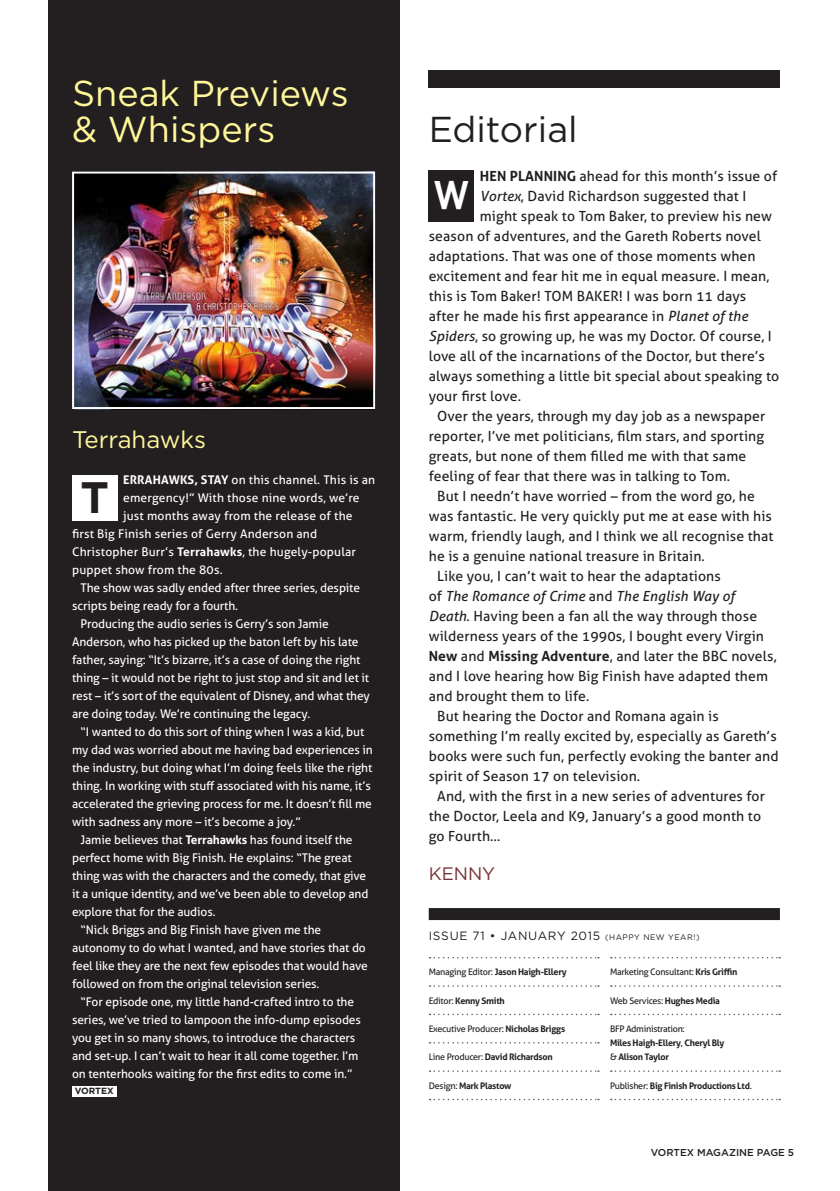
<style>
.page{position:relative;width:840px;height:1191px;background:#fff}
.page>*{position:absolute;margin:0;border:0;box-sizing:border-box;transform-origin:0 0}
.t1{font:700 44px "Gotham";color:#231f20}
.t2{font:700 40px "Gotham";color:#fff;scale:.8 1}
.t3{font:36px/36px "Gotham";color:#fff79a}
.t4{font:36px "Gotham";color:#231f20}
.t5{font:24px "Gotham";color:#fff79a}
.t6{font:18px "Gotham";color:#783035}
.t7{font:14px "Aller";letter-spacing:.01em;color:#231f20}
.t8{font:italic 14px "Aller";letter-spacing:.01em;color:#231f20}
.t9{font:12px "Aller";letter-spacing:-.01em;color:#fff}
.t10{font:12px "Aller";letter-spacing:.01em;color:#fff}
.t11{font:12px "Gotham";letter-spacing:.06em;color:#231f20}
.t12{font:500 10px "Gotham";color:#231f20}
.t13{font:700 9px/14px "Aller";letter-spacing:-.03em;color:#231f20}
.t14{font:9px "Aller";letter-spacing:-.03em;color:#231f20}
.t15{font:700 9px "Gotham";color:#231f20}
.s1{font-weight:700}
.s2{font-style:italic}
.s3{font-style:normal}
.s4{font-size:8px}
.s5{font-weight:400}
</style>
<div class="page">
<div style="left:48px;top:0;width:351px;height:1191px;background:#231f20"></div>
<div style="left:428px;top:170px;width:46px;height:51px;background:#231f20"></div>
<div style="left:72px;top:475px;width:45px;height:45px;background:#fff"></div>
<div style="left:72px;top:1086px;width:44px;height:10px;background:#fff"></div>
<div style="left:428px;top:70px;width:351px;height:17px;background:#231f20"></div>
<svg style="left:429px;top:957px;width:169px;height:1px"></svg>
<svg style="left:429px;top:985px;width:169px;height:1px"></svg>
<svg style="left:429px;top:1013px;width:169px;height:2px"></svg>
<svg style="left:429px;top:1042px;width:169px;height:1px"></svg>
<svg style="left:429px;top:1070px;width:169px;height:2px"></svg>
<svg style="left:429px;top:1098px;width:169px;height:2px"></svg>
<svg style="left:610px;top:957px;width:169px;height:1px"></svg>
<svg style="left:610px;top:985px;width:169px;height:1px"></svg>
<svg style="left:610px;top:1013px;width:169px;height:2px"></svg>
<svg style="left:610px;top:1070px;width:169px;height:2px"></svg>
<svg style="left:610px;top:1098px;width:169px;height:2px"></svg>
<div style="left:428px;top:908px;width:351px;height:12px;background:#231f20"></div>
<img style="left:75px;top:174px;width:297px;height:232px">
<div style="left:72px;top:171px;width:303px;height:238px;border:2px solid #fff"></div>
<h3 class="t3" style="left:72px;top:75px;width:278px">Sneak Previews &amp; Whispers</h3>
<h3 class="t5" style="left:72px;top:426px;width:135px">Terrahawks</h3>
<h1 class="t1" style="left:80px;top:472px;width:30px">T</h1>
<p class="t10" style="left:123px;top:472px;width:253px"><span class="s1">ERRAHAWKS, STAY</span> on this channel. This is an</p>
<p class="t10" style="left:123px;top:490px;width:238px">emergency!” With those nine words, we’re</p>
<p class="t10" style="left:123px;top:508px;width:231px">just months away from the release of the</p>
<p class="t10" style="left:72px;top:526px;width:246px">first Big Finish series of Gerry Anderson and</p>
<p class="t10" style="left:72px;top:544px;width:285px">Christopher Burr’s <span class="s1">Terrahawks</span>, the hugely-popular</p>
<p class="t10" style="left:72px;top:562px;width:152px">puppet show from the 80s.</p>
<p class="t9" style="left:81px;top:580px;width:281px">The show was sadly ended after three series, despite</p>
<p class="t9" style="left:72px;top:598px;width:167px">scripts being ready for a fourth.</p>
<p class="t9" style="left:81px;top:616px;width:249px">Producing the audio series is Gerry’s son Jamie</p>
<p class="t9" style="left:72px;top:634px;width:288px">Anderson, who has picked up the baton left by his late</p>
<p class="t9" style="left:72px;top:652px;width:290px">father, saying: “It’s bizarre, it’s a case of doing the right</p>
<p class="t9" style="left:72px;top:670px;width:298px">thing – it would not be right to just stop and sit and let it</p>
<p class="t9" style="left:72px;top:688px;width:299px">rest – it’s sort of the equivalent of Disney, and what they</p>
<p class="t9" style="left:72px;top:706px;width:239px">are doing today. We’re continuing the legacy.</p>
<p class="t9" style="left:81px;top:724px;width:285px">“I wanted to do this sort of thing when I was a kid, but</p>
<p class="t9" style="left:72px;top:742px;width:302px">my dad was worried about me having bad experiences in</p>
<p class="t9" style="left:72px;top:760px;width:301px">the industry, but doing what I’m doing feels like the right</p>
<p class="t9" style="left:72px;top:778px;width:300px">thing. In working with stuff associated with his name, it’s</p>
<p class="t9" style="left:72px;top:796px;width:301px">accelerated the grieving process for me. It doesn’t fill me</p>
<p class="t9" style="left:72px;top:814px;width:230px">with sadness any more – it’s become a joy.”</p>
<p class="t9" style="left:81px;top:832px;width:273px">Jamie believes that <span class="s1">Terrahawks</span> has found itself the</p>
<p class="t9" style="left:72px;top:850px;width:281px">perfect home with Big Finish. He explains: “The great</p>
<p class="t9" style="left:72px;top:868px;width:295px">thing was with the characters and the comedy, that give</p>
<p class="t9" style="left:72px;top:886px;width:298px">it a unique identity, and we’ve been able to develop and</p>
<p class="t9" style="left:72px;top:904px;width:145px">explore that for the audios.</p>
<p class="t9" style="left:81px;top:922px;width:242px">“Nick Briggs and Big Finish have given me the</p>
<p class="t9" style="left:72px;top:940px;width:295px">autonomy to do what I wanted, and have stories that do</p>
<p class="t9" style="left:72px;top:958px;width:297px">feel like they are the next few episodes that would have</p>
<p class="t9" style="left:72px;top:976px;width:249px">followed on from the original television series.</p>
<p class="t9" style="left:81px;top:994px;width:275px">“For episode one, my little hand-crafted intro to the</p>
<p class="t9" style="left:72px;top:1012px;width:290px">series, we’ve tried to lampoon the info-dump episodes</p>
<p class="t9" style="left:72px;top:1030px;width:284px">you get in so many shows, to introduce the characters</p>
<p class="t9" style="left:72px;top:1048px;width:288px">and set-up. I can’t wait to hear it all come together. I’m</p>
<p class="t9" style="left:72px;top:1066px;width:282px">on tenterhooks waiting for the first edits to come in.”</p>
<p class="t15" style="left:75px;top:1086px;width:40px">VORTEX</p>
<h3 class="t4" style="left:428px;top:109px;width:150px">Editorial</h3>
<p class="t7" style="left:479px;top:167px;width:299px"><span class="s1">HEN PLANNING</span> ahead for this month’s issue of</p>
<p class="t7" style="left:479px;top:187px;width:268px"><span class="s2">Vortex</span>, David Richardson suggested that I</p>
<p class="t7" style="left:479px;top:207px;width:293px">might speak to Tom Baker, to preview his new</p>
<p class="t7" style="left:428px;top:227px;width:333px">season of adventures, and the Gareth Roberts novel</p>
<p class="t7" style="left:428px;top:247px;width:328px">adaptations. That was one of those moments when</p>
<p class="t7" style="left:428px;top:267px;width:342px">excitement and fear hit me in equal measure. I mean,</p>
<p class="t7" style="left:428px;top:287px;width:319px">this is Tom Baker! TOM BAKER! I was born 11 days</p>
<p class="t7" style="left:428px;top:307px;width:320px">after he made his first appearance in <span class="s2">Planet of the</span></p>
<p class="t7" style="left:428px;top:327px;width:344px"><span class="s2">Spiders</span>, so growing up, he was my Doctor. Of course, I</p>
<p class="t7" style="left:428px;top:347px;width:337px">love all of the incarnations of the Doctor, but there’s</p>
<p class="t7" style="left:428px;top:367px;width:352px">always something a little bit special about speaking to</p>
<p class="t7" style="left:428px;top:387px;width:94px">your first love.</p>
<p class="t7" style="left:437px;top:408px;width:329px">Over the years, through my day job as a newspaper</p>
<p class="t7" style="left:428px;top:428px;width:337px">reporter, I’ve met politicians, film stars, and sporting</p>
<p class="t7" style="left:428px;top:448px;width:319px">greats, but none of them filled me with that same</p>
<p class="t7" style="left:428px;top:468px;width:303px">feeling of fear that there was in talking to Tom.</p>
<p class="t7" style="left:437px;top:488px;width:319px">But I needn’t have worried – from the word go, he</p>
<p class="t7" style="left:428px;top:508px;width:344px">was fantastic. He very quickly put me at ease with his</p>
<p class="t7" style="left:428px;top:528px;width:346px">warm, friendly laugh, and I think we all recognise that</p>
<p class="t7" style="left:428px;top:548px;width:277px">he is a genuine national treasure in Britain.</p>
<p class="t7" style="left:437px;top:568px;width:285px">Like you, I can’t wait to hear the adaptations</p>
<p class="t8" style="left:428px;top:588px;width:307px"><span class="s3">of</span> The Romance of Crime <span class="s3">and</span> The English Way of</p>
<p class="t7" style="left:428px;top:608px;width:330px"><span class="s2">Death</span>. Having been a fan all the way through those</p>
<p class="t7" style="left:428px;top:628px;width:336px">wilderness years of the 1990s, I bought every Virgin</p>
<p class="t7" style="left:428px;top:648px;width:349px"><span class="s1">New</span> and <span class="s1">Missing Adventure</span>, and later the BBC novels,</p>
<p class="t7" style="left:428px;top:668px;width:340px">and I love hearing how Big Finish have adapted them</p>
<p class="t7" style="left:428px;top:688px;width:162px">and brought them to life.</p>
<p class="t7" style="left:437px;top:708px;width:283px">But hearing the Doctor and Romana again is</p>
<p class="t7" style="left:428px;top:728px;width:349px">something I’m really excited by, especially as Gareth’s</p>
<p class="t7" style="left:428px;top:748px;width:351px">books were such fun, perfectly evoking the banter and</p>
<p class="t7" style="left:428px;top:768px;width:213px">spirit of Season 17 on television.</p>
<p class="t7" style="left:437px;top:788px;width:329px">And, with the first in a new series of adventures for</p>
<p class="t7" style="left:428px;top:808px;width:333px">the Doctor, Leela and K9, January’s a good month to</p>
<p class="t7" style="left:428px;top:828px;width:73px">go Fourth…</p>
<p class="t6" style="left:428px;top:864px;width:68px">KENNY</p>
<h2 class="t2" style="left:433px;top:172px;width:46px">W</h2>
<p class="t11" style="left:428px;top:929px;width:272px">ISSUE 71 • JANUARY 2015 <span class="s4">(HAPPY NEW YEAR!)</span></p>
<p class="t13" style="left:428px;top:965px;width:139px"><span class="s5">Managing Editor:</span> Jason Haigh-Ellery</p>
<p class="t13" style="left:428px;top:993px;width:78px"><span class="s5">Editor:</span> Kenny Smith</p>
<p class="t14" style="left:428px;top:1023px;width:138px">Executive Producer: <span class="s1">Nicholas Briggs</span></p>
<p class="t13" style="left:428px;top:1050px;width:125px"><span class="s5">Line Producer:</span> David Richardson</p>
<p class="t13" style="left:428px;top:1078px;width:84px"><span class="s5">Design:</span> Mark Plastow</p>
<p class="t14" style="left:609px;top:966px;width:129px">Marketing Consultant: <span class="s1">Kris Griffin</span></p>
<p class="t14" style="left:609px;top:995px;width:111px">Web Services: <span class="s1">Hughes Media</span></p>
<p class="t13" style="left:609px;top:1021px;width:116px"><span class="s5">BFP Administration:<br></span>Miles Haigh-Ellery<span class="s5">,</span> Cheryl Bly <span class="s5">&amp;</span> Alison Taylor</p>
<p class="t13" style="left:609px;top:1078px;width:143px"><span class="s5">Publisher:</span> Big Finish Productions Ltd<span class="s5">.</span></p>
<p class="t12" style="left:650px;top:1147px;width:145px">VORTEX MAGAZINE PAGE 5</p>
</div>
